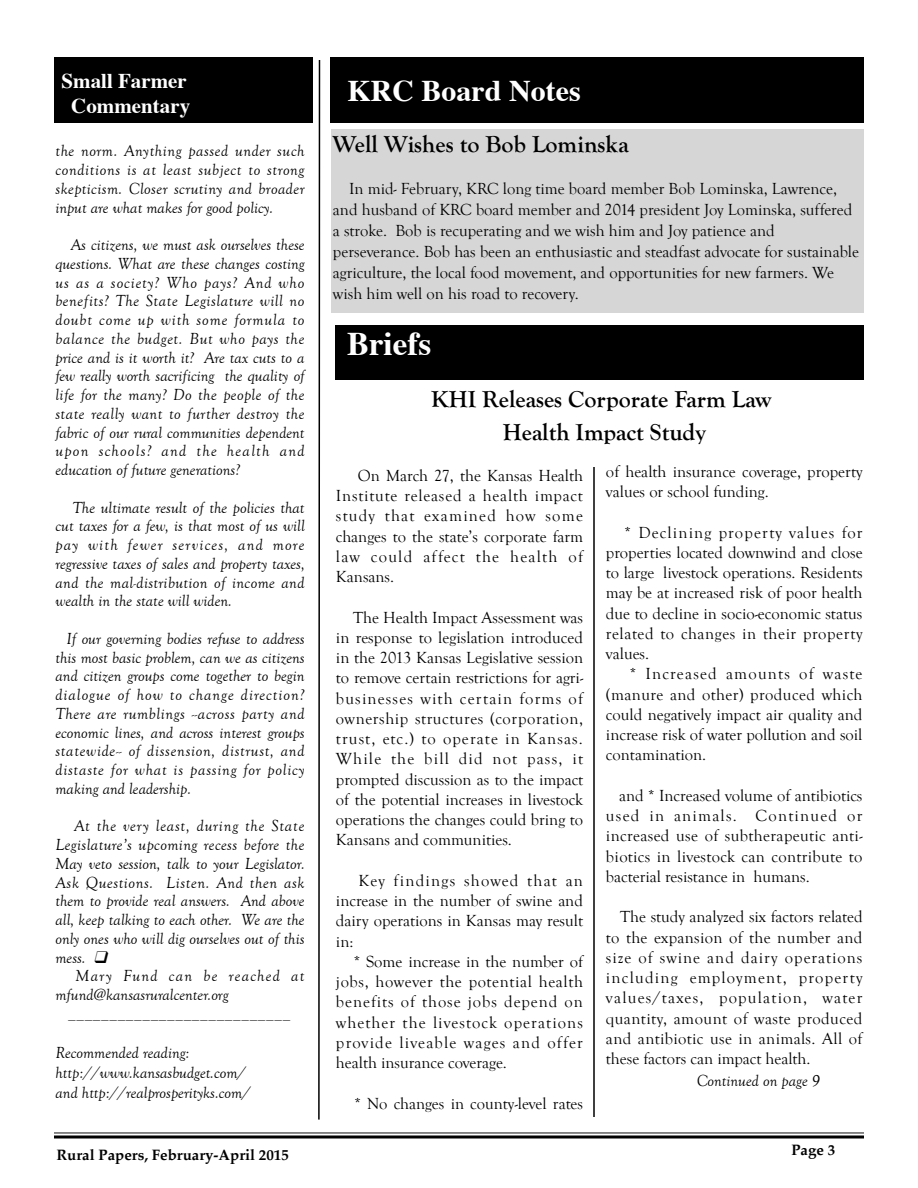
<style>
.page{position:relative;width:918px;height:1188px;background:#fff}
.page>*{position:absolute;margin:0;border:0;box-sizing:border-box;transform-origin:0 0}
.t1{font:700 33px "Times";color:#fff}
.t2{font:700 30px "Times";color:#fff}
.t3{font:700 24px/32.5px "Goudy Old Style T";color:#000;text-align:center}
.t4{font:700 21px/25.5px "Times";color:#fff;text-align:center}
.t5{font:16.5px/20.2px "Goudy Old Style T";color:#000;text-align:justify}
.t6{font:italic 16.5px/18.8px "Goudy Old Style T";color:#000;text-align:justify}
.t7{font:700 15px "Palatino";color:#000}
</style>
<div class="page">
<hr style="left:54px;top:1132px;width:810px;height:1px;background:#000">
<hr style="left:54px;top:1135px;width:810px;height:3px;background:#000">
<div style="left:54px;top:58px;width:258px;height:65px;background:#000"></div>
<svg style="left:318px;top:60px;width:3px;height:1060px"></svg>
<div style="left:331px;top:58px;width:533px;height:65px;background:#000"></div>
<div style="left:332px;top:129px;width:532px;height:183px;background:#d5d6d5"></div>
<div style="left:336px;top:325px;width:528px;height:54px;background:#000"></div>
<svg style="left:593px;top:467px;width:2px;height:650px"></svg>
<p class="t4" style="left:61px;top:70px;width:130px">Small Farmer<br>Commentary</p>
<h2 class="t2" style="left:347px;top:79px;width:235px">KRC Board Notes</h2>
<p class="t6" style="left:55px;top:141px;width:251px">the norm. Anything passed under such conditions is at least subject to strong skepticism. Closer scrutiny and broader input are what makes for good policy.</p>
<p class="t6" style="left:55px;top:235px;width:251px;text-indent:15px">As citizens, we must ask ourselves these questions. What are these changes costing us as a society? Who pays? And who benefits? The State Legislature will no doubt come up with some formula to balance the budget. But who pays the price and is it worth it? Are tax cuts to a few really worth sacrificing the quality of life for the many? Do the people of the state really want to further destroy the fabric of our rural communities dependent upon schools? and the health and education of future generations?</p>
<p class="t6" style="left:55px;top:498px;width:251px;text-indent:17px">The ultimate result of the policies that cut taxes for a few, is that most of us will pay with fewer services, and more regressive taxes of sales and property taxes, and the mal-distribution of income and wealth in the state will widen.</p>
<p class="t6" style="left:55px;top:629px;width:251px;text-indent:11px">If our governing bodies refuse to address this most basic problem, can we as citizens and citizen groups come together to begin dialogue of how to change direction?<br>There are rumblings --across party and economic lines, and across interest groups statewide-- of dissension, distrust, and distaste for what is passing for policy making and leadership.</p>
<p class="t6" style="left:55px;top:816px;width:251px;text-indent:19px">At the very least, during the State Legislature’s upcoming recess before the May veto session, talk to your Legislator.<br>Ask Questions. Listen. And then ask them to provide real answers. And above all, keep talking to each other. We are the only ones who will dig ourselves out of this mess.</p>
<p class="t6" style="left:55px;top:966px;width:251px;text-indent:20px">Mary Fund can be reached at mfund@kansasruralcenter.org</p>
<p class="t6" style="left:68px;top:1004px;width:224px">___________________________</p>
<p class="t6" style="left:55px;top:1042px;width:196px;line-height:20.2px;text-align:left">Recommended reading: http://www.kansasbudget.com/ and http://realprosperityks.com/</p>
<h3 class="t3" style="left:333px;top:128px;width:297px">Well Wishes to Bob Lominska</h3>
<p class="t5" style="left:333px;top:178px;width:528px;line-height:21px;text-align:left;text-indent:16px">In mid- February, KRC long time board member Bob Lominska, Lawrence, and husband of KRC board member and 2014 president Joy Lominska, suffered a stroke. Bob is recuperating and we wish him and Joy patience and perseverance. Bob has been an enthusiastic and steadfast advocate for sustainable agriculture, the local food movement, and opportunities for new farmers. We wish him well on his road to recovery.</p>
<h1 class="t1" style="left:347px;top:330px;width:86px">Briefs</h1>
<h3 class="t3" style="left:431px;top:383px;width:342px">KHI Releases Corporate Farm Law<br>Health Impact Study</h3>
<p class="t5" style="left:336px;top:465px;width:249px;text-indent:22px">On March 27, the Kansas Health Institute released a health impact study that examined how some changes to the state’s corporate farm law could affect the health of Kansans.</p>
<p class="t5" style="left:336px;top:607px;width:249px;text-indent:17px">The Health Impact Assessment was in response to legislation introduced in the 2013 Kansas Legislative session to remove certain restrictions for agri&shy;businesses with certain forms of ownership structures (corporation, trust, etc.) to operate in Kansas.<br>While the bill did not pass, it prompted discussion as to the impact of the potential increases in livestock operations the changes could bring to Kansans and communities.</p>
<p class="t5" style="left:336px;top:870px;width:249px;text-indent:23px">Key findings showed that an increase in the number of swine and dairy operations in Kansas may result in:</p>
<p class="t5" style="left:336px;top:951px;width:249px;text-indent:18px">* Some increase in the number of jobs, however the potential health benefits of those jobs depend on whether the livestock operations provide liveable wages and offer health insurance coverage.</p>
<p class="t5" style="left:355px;top:1093px;width:230px">* No changes in county-level rates</p>
<p class="t5" style="left:606px;top:461px;width:258px">of health insurance coverage, property values or school funding.</p>
<p class="t5" style="left:606px;top:522px;width:258px;text-indent:19px">* Declining property values for properties located downwind and close to large livestock operations. Residents may be at increased risk of poor health due to decline in socio-economic status related to changes in their property values.</p>
<p class="t5" style="left:606px;top:664px;width:258px;text-indent:24px">* Increased amounts of waste (manure and other) produced which could negatively impact air quality and increase risk of water pollution and soil contamination.</p>
<p class="t5" style="left:606px;top:785px;width:258px;text-indent:13px">and * Increased volume of antibiotics used in animals. Continued or increased use of subtherapeutic anti&shy;biotics in livestock can contribute to bacterial resistance in humans.</p>
<p class="t5" style="left:606px;top:907px;width:258px;text-indent:14px">The study analyzed six factors related to the expansion of the number and size of swine and dairy operations including employment, property values/taxes, population, water quantity, amount of waste produced and antibiotic use in animals. All of these factors can impact health.</p>
<p class="t6" style="left:697px;top:1072px;width:125px">Continued on page 9</p>
<p class="t7" style="left:56px;top:1148px;width:234px">Rural Papers, February-April 2015</p>
<p class="t7" style="left:791px;top:1143px;width:45px">Page 3</p>
</div>
